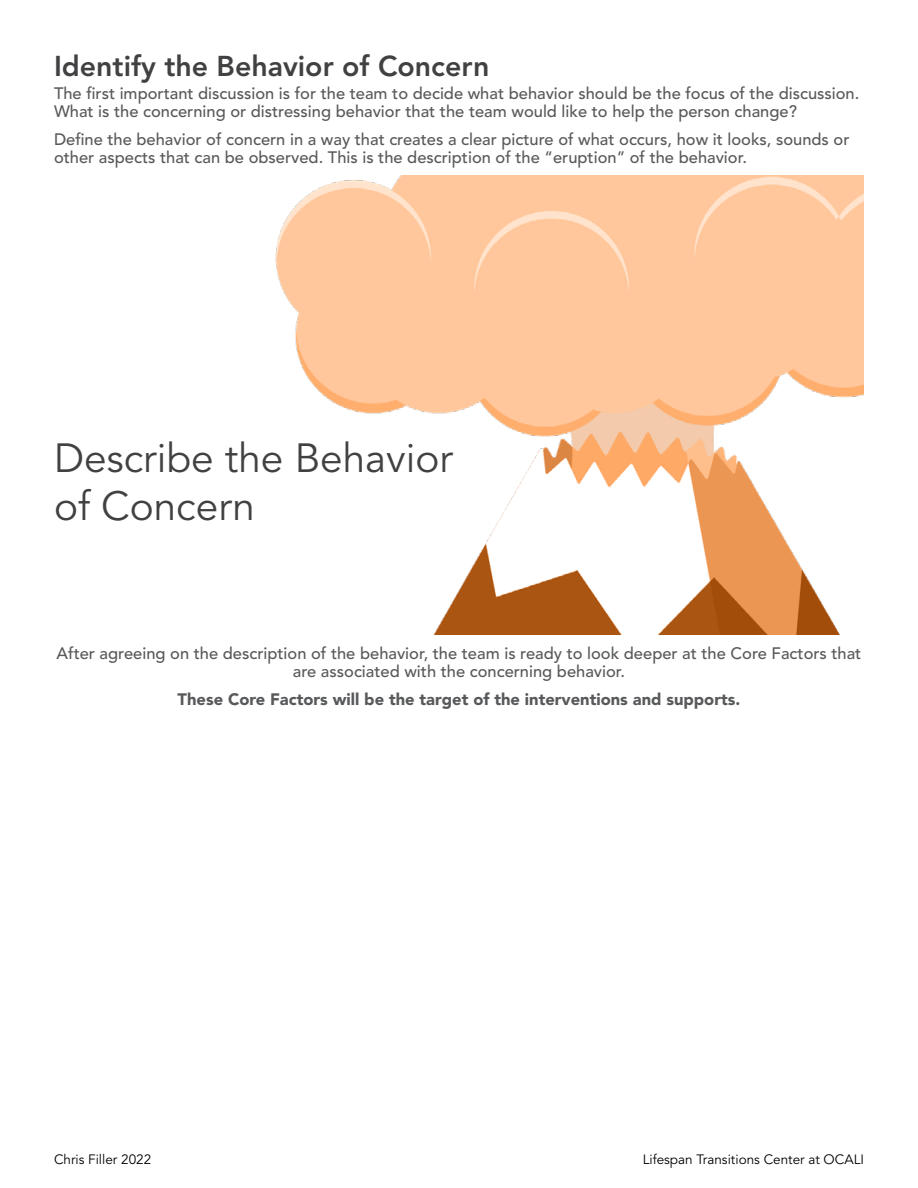
<style>
.page{position:relative;width:918px;height:1188px;background:#fff}
.page>*{position:absolute;margin:0;border:0;box-sizing:border-box;transform-origin:0 0}
.Display5{font:40.5px/48px "Avenir LT Std";color:#414042}
.h2{font:800 28.5px "Avenir LT Std";color:#414042}
.Leading_Short_Text{font:500 16.5px/18px "Avenir LT Std";color:#58595b}
.Leading_Short_Text-2{font:900 16.5px "Avenir LT Std";color:#58595b}
.t1{font:13.5px "Avenir LT Std";color:#000}
</style>
<div class="page">
<img style="left:275px;top:176px;width:589px;height:459px">
<h2 class="h2" style="left:54px;top:49px;width:437px">Identify the Behavior of Concern</h2>
<p class="Leading_Short_Text" style="left:54px;top:84px;width:807px">The first important discussion is for the team to decide what behavior should be the focus of the discussion.<br>What is the concerning or distressing behavior that the team would like to help the person change?</p>
<p class="Leading_Short_Text" style="left:54px;top:130px;width:797px">Define the behavior of concern in a way that creates a clear picture of what occurs, how it looks, sounds or other aspects that can be observed. This is the description of the “eruption” of the behavior.</p>
<p class="Display5" style="left:54px;top:435px;width:401px">Describe the Behavior of Concern</p>
<p class="Leading_Short_Text" style="left:57px;top:645px;width:806px;text-align:center">After agreeing on the description of the behavior, the team is ready to look deeper at the Core Factors that are associated with the concerning behavior.</p>
<p class="Leading_Short_Text-2" style="left:178px;top:689px;width:564px">These Core Factors will be the target of the interventions and supports.</p>
<p class="t1" style="left:54px;top:1152px;width:99px">Chris Filler 2022</p>
<p class="t1" style="left:643px;top:1152px;width:223px">Lifespan Transitions Center at OCALI</p>
</div>
